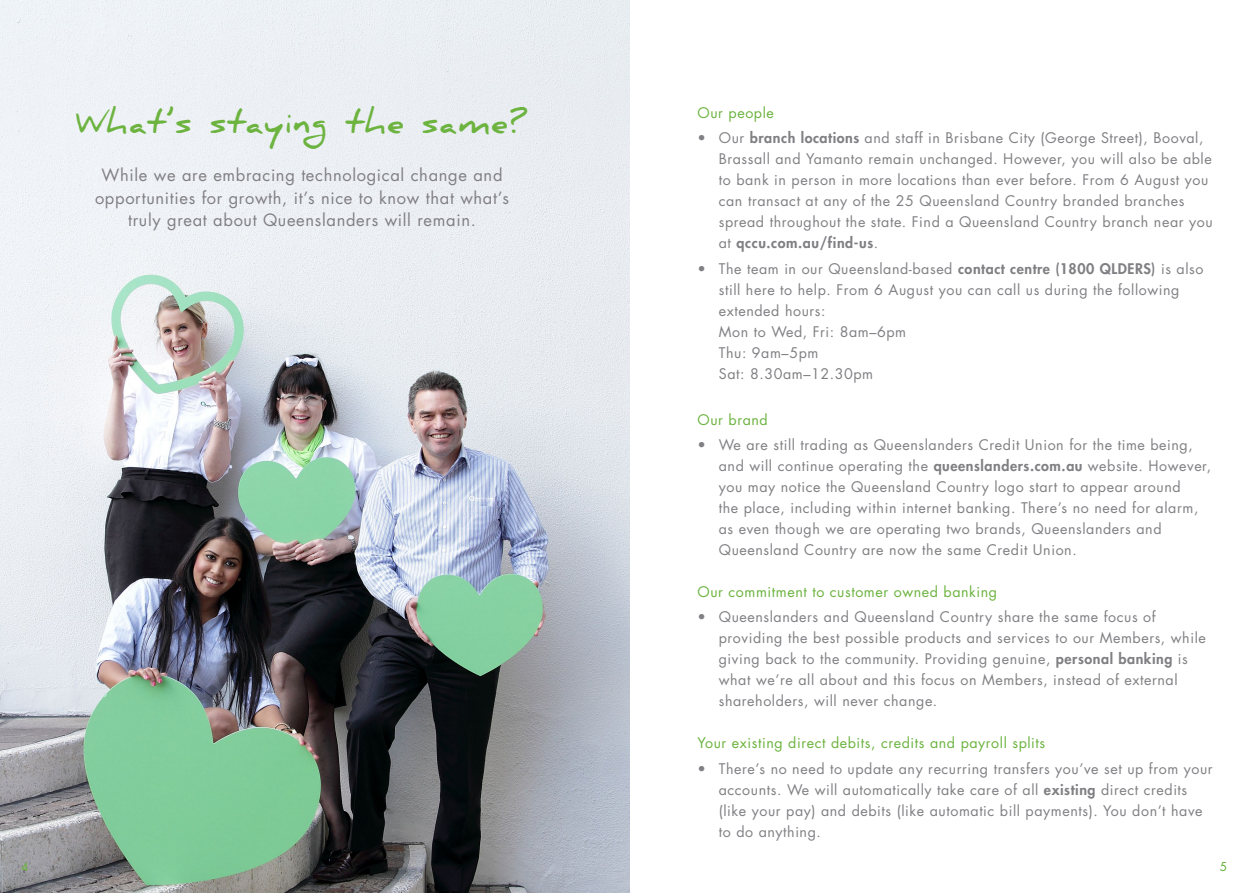
<style>
.page{position:relative;width:1259px;height:893px;background:#fff}
.page>*{position:absolute;margin:0;border:0;box-sizing:border-box;transform-origin:0 0}
.t1{font:700 31.5px "Daniel";letter-spacing:.04em;color:#6cb33f}
.t2{font:16.5px/22.5px "Futura Std";letter-spacing:.04em;color:#807f83;text-align:center}
.t3{font:14.25px/21px "Futura Std";letter-spacing:.04em;color:#807f83}
.t4{font:14.25px "Futura Std";letter-spacing:.04em;color:#6cb33f}
.t5{font:500 12px "Futura Std";color:#6cb33f}
.s1{font-weight:800}
</style>
<div class="page">
<img style="left:0;top:0;width:629px;height:893px">
<h1 class="t1" style="left:76px;top:104px;width:453px">What’s staying the same?</h1>
<p class="t2" style="left:95px;top:164px;width:415px">While we are embracing technological change and opportunities for growth, it’s nice to know that what’s truly great about Queenslanders will remain.</p>
<p class="t4" style="left:697px;top:104px;width:78px">Our people</p>
<p class="t3" style="left:719px;top:128px;width:495px;text-indent:-21px">• Our <span class="s1">branch locations</span> and staff in Brisbane City (George Street), Booval, Brassall and Yamanto remain unchanged. However, you will also be able to bank in person in more locations than ever before. From 6 August you can transact at any of the 25 Queensland Country branded branches spread throughout the state. Find a Queensland Country branch near you at <span class="s1">qccu.com.au/find-us</span>.</p>
<p class="t3" style="left:719px;top:258px;width:486px;text-indent:-21px">• The team in our Queensland-based <span class="s1">contact centre (1800 QLDERS)</span> is also still here to help. From 6 August you can call us during the following extended hours:<br>Mon to Wed, Fri: 8am–6pm<br>Thu: 9am–5pm<br>Sat: 8.30am–12.30pm</p>
<p class="t4" style="left:697px;top:411px;width:72px">Our brand</p>
<p class="t3" style="left:719px;top:435px;width:494px;text-indent:-21px">• We are still trading as Queenslanders Credit Union for the time being, and will continue operating the <span class="s1">queenslanders.com.au</span> website. However, you may notice the Queensland Country logo start to appear around<br>the place, including within internet banking. There’s no need for alarm, as even though we are operating two brands, Queenslanders and Queensland Country are now the same Credit Union.</p>
<p class="t4" style="left:697px;top:583px;width:301px">Our commitment to customer owned banking</p>
<p class="t3" style="left:719px;top:607px;width:488px;text-indent:-21px">• Queenslanders and Queensland Country share the same focus of providing the best possible products and services to our Members, while giving back to the community. Providing genuine, <span class="s1">personal banking</span> is what we’re all about and this focus on Members, instead of external shareholders, will never change.</p>
<p class="t4" style="left:697px;top:734px;width:349px">Your existing direct debits, credits and payroll splits</p>
<p class="t3" style="left:719px;top:758px;width:495px;text-indent:-21px">• There’s no need to update any recurring transfers you’ve set up from your accounts. We will automatically take care of all <span class="s1">existing</span> direct credits (like your pay) and debits (like automatic bill payments). You don’t have to do anything.</p>
<p class="t5" style="left:21px;top:859px;width:8px">4</p>
<p class="t5" style="left:1219px;top:859px;width:8px">5</p>
</div>
